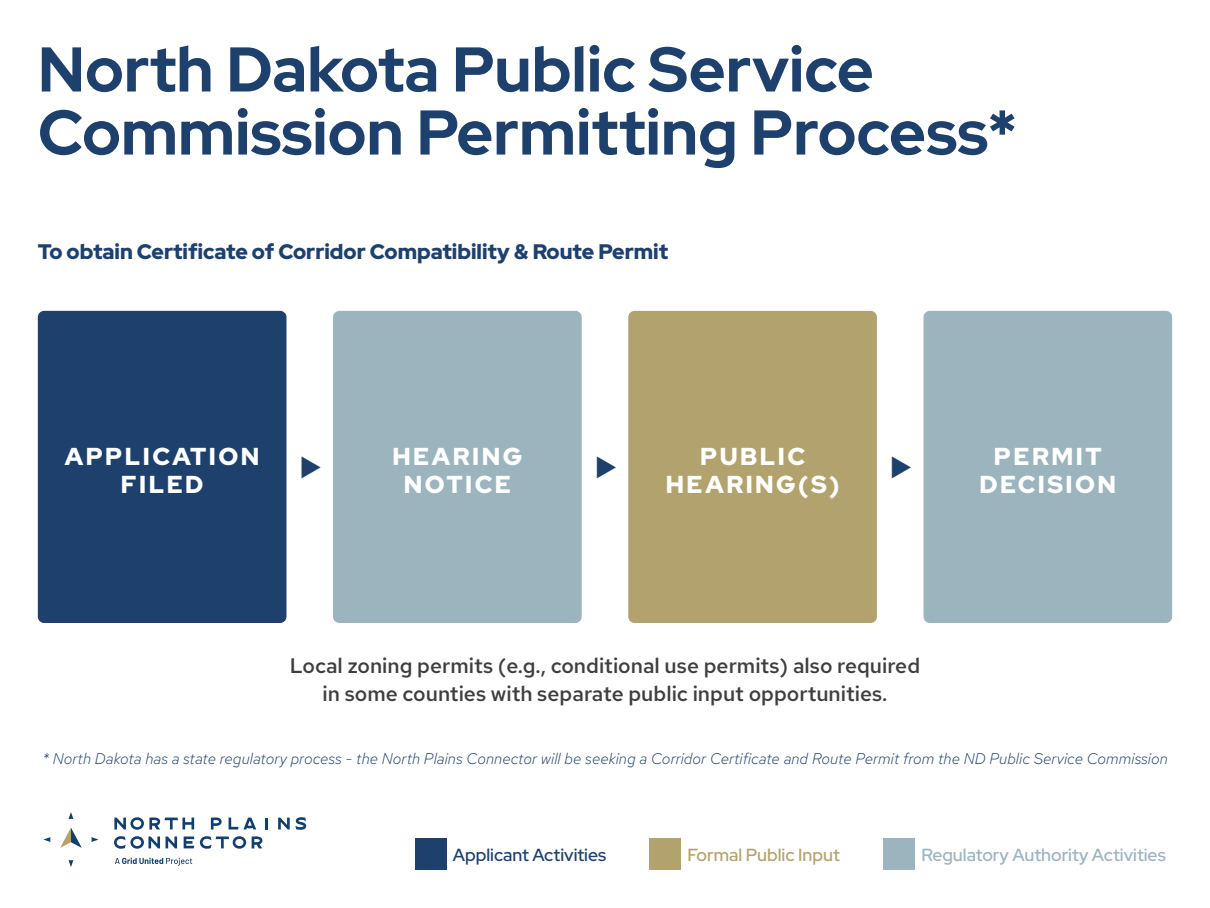
<style>
.page{position:relative;width:1210px;height:908px;background:#fff}
.page>*{position:absolute;margin:0;border:0;box-sizing:border-box;transform-origin:0 0}
.t1{font:700 63px "Red Hat Display";color:#1d406c}
.t2{font:900 24.5px/28px "Red Hat Display";letter-spacing:.1em;color:#fff;text-align:center}
.t3{font:500 21px "Red Hat Text";color:#3e3e3f}
.t4{font:900 21px "Red Hat Display";color:#1d406c}
.t5{font:500 17.5px "Red Hat Display";color:#9bb4bd}
.t6{font:500 17.5px "Red Hat Display";color:#1d406c}
.t7{font:500 17.5px "Red Hat Display";color:#b2a26e}
.t8{font:italic 300 15.4px "Red Hat Text";letter-spacing:.005em;color:#1d406c}
</style>
<div class="page">
<svg style="left:114px;top:817px;width:80px;height:12px"></svg>
<svg style="left:211px;top:817px;width:11px;height:12px"></svg>
<svg style="left:228px;top:817px;width:28px;height:12px"></svg>
<svg style="left:265px;top:818px;width:3px;height:11px"></svg>
<svg style="left:278px;top:817px;width:28px;height:12px"></svg>
<svg style="left:114px;top:836px;width:63px;height:12px"></svg>
<svg style="left:184px;top:836px;width:10px;height:12px"></svg>
<svg style="left:200px;top:836px;width:46px;height:12px"></svg>
<svg style="left:252px;top:836px;width:10px;height:12px"></svg>
<svg style="left:115px;top:857px;width:77px;height:8px"></svg>
<svg style="left:91px;top:837px;width:7px;height:4px"></svg>
<svg style="left:69px;top:812px;width:4px;height:6px"></svg>
<svg style="left:69px;top:860px;width:4px;height:6px"></svg>
<svg style="left:43px;top:837px;width:7px;height:4px"></svg>
<svg style="left:60px;top:828px;width:22px;height:19px"></svg>
<div style="left:38px;top:311px;width:248px;height:311px;background:#1d406c;border-radius:6px"></div>
<div style="left:333px;top:311px;width:249px;height:311px;background:#9bb4bd;border-radius:6px"></div>
<div style="left:628px;top:311px;width:249px;height:311px;background:#b2a26e;border-radius:6px"></div>
<div style="left:923px;top:311px;width:249px;height:311px;background:#9bb4bd;border-radius:6px"></div>
<div style="left:883px;top:838px;width:32px;height:31px;background:#9bb4bd"></div>
<div style="left:649px;top:838px;width:32px;height:31px;background:#b2a26e"></div>
<div style="left:415px;top:838px;width:31px;height:31px;background:#1d406c"></div>
<p class="t1" style="left:38px;top:28px;width:837px">North Dakota Public Service</p>
<p class="t1" style="left:38px;top:91px;width:981px">Commission Permitting Process*</p>
<p class="t4" style="left:38px;top:238px;width:631px">To obtain Certificate of Corridor Compatibility &amp; Route Permit</p>
<p class="t2" style="left:65px;top:442px;width:196px">APPLICATION<br>FILED</p>
<p class="t2" style="left:392px;top:442px;width:131px">HEARING<br>NOTICE</p>
<p class="t2" style="left:666px;top:442px;width:175px">PUBLIC<br>HEARING(S)</p>
<p class="t2" style="left:979px;top:442px;width:138px">PERMIT<br>DECISION</p>
<p class="t3" style="left:290px;top:651px;width:632px">Local zoning permits (e.g., conditional use permits) also required</p>
<p class="t3" style="left:322px;top:679px;width:566px">in some counties with separate public input opportunities.</p>
<p class="t8" style="left:42px;top:748px;width:1127px">* North Dakota has a state regulatory process - the North Plains Connector will be seeking a Corridor Certificate and Route Permit from the ND Public Service Commission</p>
<p class="t6" style="left:453px;top:842px;width:155px">Applicant Activities</p>
<p class="t7" style="left:687px;top:842px;width:154px">Formal Public Input</p>
<p class="t5" style="left:921px;top:842px;width:246px">Regulatory Authority Activities</p>
</div>
